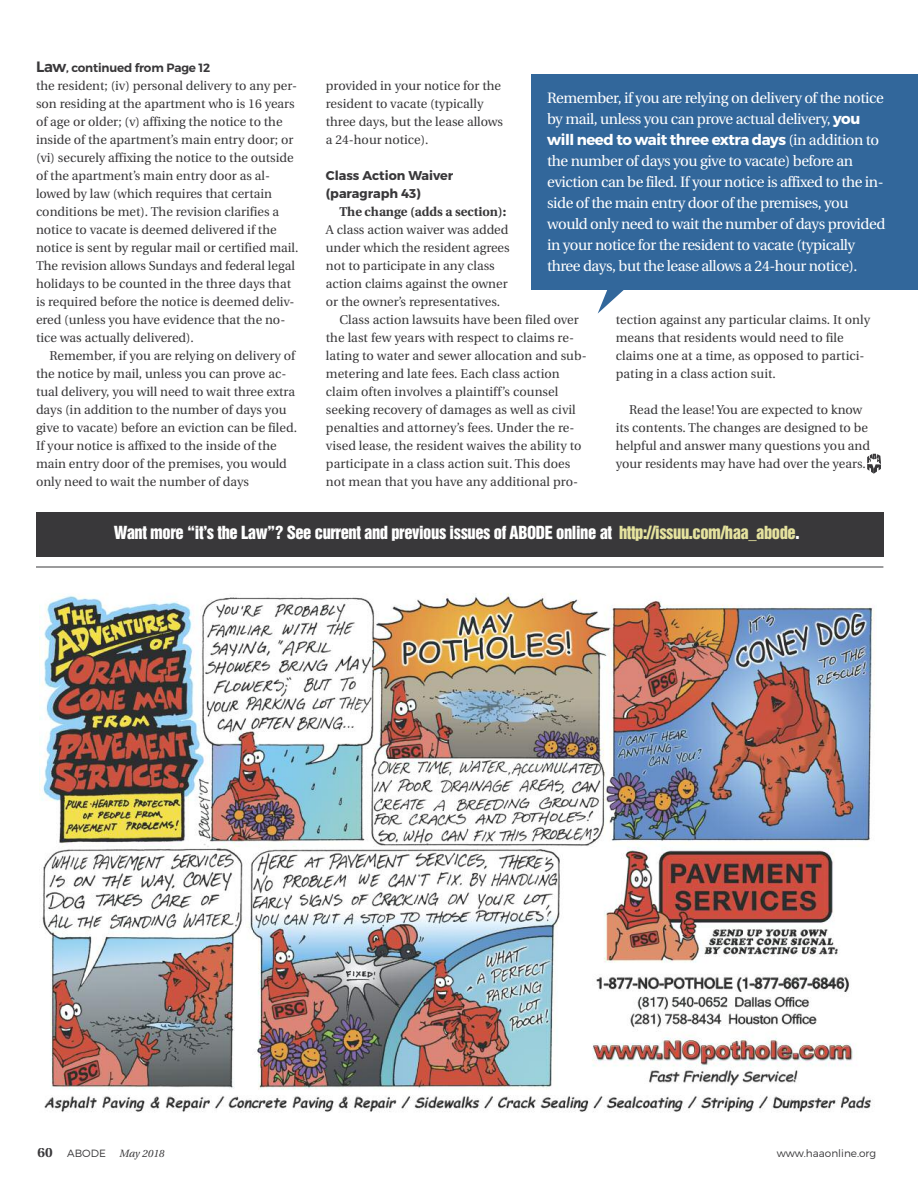
<style>
.page{position:relative;width:918px;height:1188px;background:#fff}
.page>*{position:absolute;margin:0;border:0;box-sizing:border-box;transform-origin:0 0}
.t1{font:16.5px "Helvetica Inserat";letter-spacing:-.025em;color:#fff}
.t2{font:15px/21px "Heuristica";letter-spacing:-.03em;color:#fff}
.t3{font:700 15px "Montserrat";letter-spacing:-.03em;color:#fff}
.t4{font:12.75px/18px "Heuristica";color:#39383a}
.t5{font:700 12.75px/18px "Montserrat";color:#39383a}
.t6{font:700 12.75px "Heuristica";color:#39383a}
.t7{font:600 12px "Montserrat";letter-spacing:-.015em;color:#39383a}
.t8{font:300 10.5px "Montserrat";color:#39383a}
.t9{font:italic 10.5px "Heuristica";color:#39383a}
.s1{font-size:15px}
.s2{font-family:"Montserrat";font-weight:700}
.s3{font-family:"Heuristica";font-weight:400}
.s4{color:#e5e29e}
.s5{font-family:"Heuristica";font-weight:700;font-size:13.5px}
</style>
<div class="page">
<svg style="left:867px;top:454px;width:14px;height:20px"></svg>
<div style="left:36px;top:512px;width:847px;height:44px;background:#39383a"></div>
<hr style="left:36px;top:567px;width:847px;height:1px;background:#39383a">
<img style="left:39px;top:593px;width:836px;height:519px">
<div style="left:531px;top:75px;width:387px;height:215px;background:#32679b"></div>
<svg style="left:598px;top:290px;width:26px;height:23px"></svg>
<p class="t7" style="left:36px;top:63px;width:176px"><span class="s1">Law</span>, continued from Page 12</p>
<p class="t4" style="left:36px;top:78px;width:264px">the resident; (iv) personal delivery to any per&shy;son residing at the apartment who is 16 years of age or older; (v) affixing the notice to the inside of the apartment’s main entry door; or (vi) securely affixing the notice to the outside of the apartment’s main entry door as al&shy;lowed by law (which requires that certain conditions be met). The revision clarifies a notice to vacate is deemed delivered if the notice is sent by regular mail or certified mail.<br>The revision allows Sundays and federal legal holidays to be counted in the three days that is required before the notice is deemed deliv&shy;ered (unless you have evidence that the no&shy;tice was actually delivered).</p>
<p class="t4" style="left:36px;top:348px;width:263px;text-indent:14px">Remember, if you are relying on delivery of the notice by mail, unless you can prove ac&shy;tual delivery, you will need to wait three extra days (in addition to the number of days you give to vacate) before an eviction can be filed.<br>If your notice is affixed to the inside of the main entry door of the premises, you would only need to wait the number of days</p>
<p class="t4" style="left:326px;top:78px;width:179px">provided in your notice for the resident to vacate (typically three days, but the lease allows a 24-hour notice).</p>
<p class="t5" style="left:326px;top:168px;width:129px">Class Action Waiver (paragraph 43)</p>
<p class="t6" style="left:339px;top:207px;width:168px">The change (adds a section):</p>
<p class="t4" style="left:326px;top:222px;width:184px">A class action waiver was added</p>
<p class="t4" style="left:326px;top:240px;width:185px">under which the resident agrees</p>
<p class="t4" style="left:326px;top:258px;width:170px">not to participate in any class</p>
<p class="t4" style="left:326px;top:276px;width:183px">action claims against the owner</p>
<p class="t4" style="left:326px;top:294px;width:176px">or the owner’s representatives.</p>
<p class="t4" style="left:339px;top:312px;width:241px">Class action lawsuits have been filed over</p>
<p class="t4" style="left:326px;top:330px;width:250px">the last few years with respect to claims re-</p>
<p class="t4" style="left:326px;top:348px;width:262px">lating to water and sewer allocation and sub-</p>
<p class="t4" style="left:326px;top:366px;width:235px">metering and late fees. Each class action</p>
<p class="t4" style="left:326px;top:384px;width:234px">claim often involves a plaintiff’s counsel</p>
<p class="t4" style="left:326px;top:402px;width:251px">seeking recovery of damages as well as civil</p>
<p class="t4" style="left:326px;top:420px;width:250px">penalties and attorney’s fees. Under the re-</p>
<p class="t4" style="left:326px;top:438px;width:257px">vised lease, the resident waives the ability to</p>
<p class="t4" style="left:326px;top:456px;width:246px">participate in a class action suit. This does</p>
<p class="t4" style="left:326px;top:474px;width:254px">not mean that you have any additional pro-</p>
<p class="t2" style="left:547px;top:88px;width:338px">Remember, if you are relying on delivery of the notice by mail, unless you can prove actual delivery, <span class="s2">you</span></p>
<p class="t3" style="left:547px;top:134px;width:334px">will need to wait three extra days <span class="s3">(in addition to</span></p>
<p class="t2" style="left:547px;top:151px;width:340px">the number of days you give to vacate) before an eviction can be filed. If your notice is affixed to the in&shy;side of the main entry door of the premises, you would only need to wait the number of days provided in your notice for the resident to vacate (typically three days, but the lease allows a 24-hour notice).</p>
<p class="t4" style="left:616px;top:312px;width:256px">tection against any particular claims. It only means that residents would need to file claims one at a time, as opposed to partici&shy;pating in a class action suit.</p>
<p class="t4" style="left:616px;top:402px;width:256px;text-align:center">Read the lease! You are expected to know<br>its contents. The changes are designed to be helpful and answer many questions you and your residents may have had over the years.</p>
<p class="t1" style="left:114px;top:526px;width:687px">Want more “it’s the Law”? See current and previous issues of ABODE online at <span class="s4">http://issuu.com/haa_abode</span>.</p>
<p class="t8" style="left:38px;top:1150px;width:70px"><span class="s5">60</span> ABODE</p>
<p class="t9" style="left:119px;top:1150px;width:47px">May 2018</p>
<p class="t8" style="left:777px;top:1150px;width:101px">www.haaonline.org</p>
</div>
